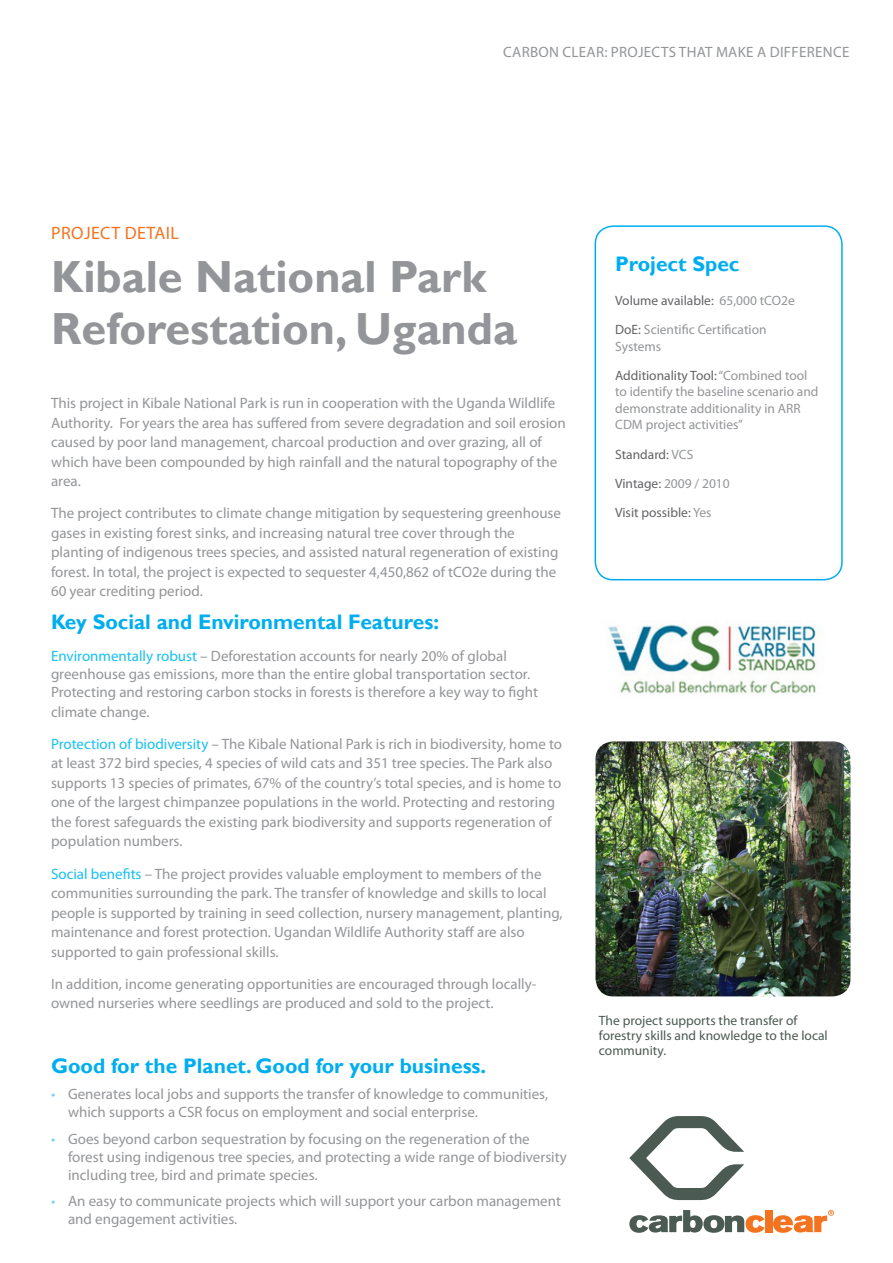
<style>
.page{position:relative;width:893px;height:1263px;background:#fff}
.page>*{position:absolute;margin:0;border:0;box-sizing:border-box;transform-origin:0 0}
.t1{font:700 45px "Gill Sans";color:#939598}
.t2{font:700 21px "Gill Sans";color:#00aeef}
.t3{font:18px "Myriad Pro";letter-spacing:.02em;color:#f47321}
.Bullets{font:15px/19.5px "Myriad Pro";color:#939598}
.Bullets-2{font:15px "Myriad Pro";letter-spacing:.02em;color:#939598}
.t4{font:13.5px/16.5px "Myriad Pro";color:#939598}
.t5{font:13.5px/15px "Myriad Pro";color:#4b5a52}
.t6{font:13.5px "Myriad Pro";color:#636366}
.s1{color:#15c0f2}
.s2{color:#7ad3f6}
.s3{color:#939598}
.s4{color:#636366}
</style>
<div class="page">
<div style="left:595px;top:225px;width:248px;height:355px;border:2px solid #00aeef;border-radius:18px"></div>
<svg style="left:629px;top:1116px;width:115px;height:84px"></svg>
<svg style="left:629px;top:1210px;width:135px;height:23px"></svg>
<div style="left:765px;top:1210px;width:7px;height:22px;background:#f47321"></div>
<svg style="left:773px;top:1210px;width:61px;height:23px"></svg>
<img style="left:608px;top:624px;width:209px;height:71px">
<img style="left:595px;top:741px;width:255px;height:255px">
<p class="Bullets-2" style="left:503px;top:43px;width:348px">CARBON CLEAR: PROJECTS THAT MAKE A DIFFERENCE</p>
<p class="t3" style="left:51px;top:222px;width:129px">PROJECT DETAIL</p>
<p class="t1" style="left:51px;top:250px;width:437px">Kibale National Park</p>
<p class="t1" style="left:51px;top:303px;width:467px">Reforestation, Uganda</p>
<p class="Bullets" style="left:51px;top:393px;width:516px">This project in Kibale National Park is run in cooperation with the Uganda Wildlife Authority. For years the area has suffered from severe degradation and soil erosion caused by poor land management, charcoal production and over grazing, all of which have been compounded by high rainfall and the natural topography of the area.</p>
<p class="Bullets" style="left:51px;top:503px;width:511px">The project contributes to climate change mitigation by sequestering greenhouse gases in existing forest sinks, and increasing natural tree cover through the planting of indigenous trees species, and assisted natural regeneration of existing forest. In total, the project is expected to sequester 4,450,862 of tCO2e during the 60 year crediting period.</p>
<p class="t2" style="left:51px;top:609px;width:390px">Key Social and Environmental Features:</p>
<p class="Bullets" style="left:51px;top:647px;width:488px;line-height:18px"><span class="s1">Environmentally robust</span> – Deforestation accounts for nearly 20% of global greenhouse gas emissions, more than the entire global transportation sector.<br>Protecting and restoring carbon stocks in forests is therefore a key way to fight</p>
<p class="Bullets" style="left:51px;top:701px;width:100px">climate change.</p>
<p class="Bullets" style="left:51px;top:734px;width:513px"><span class="s1">Protection of biodiversity</span> – The Kibale National Park is rich in biodiversity, home to at least 372 bird species, 4 species of wild cats and 351 tree species. The Park also supports 13 species of primates, 67% of the country’s total species, and is home to one of the largest chimpanzee populations in the world. Protecting and restoring the forest safeguards the existing park biodiversity and supports regeneration of population numbers.</p>
<p class="Bullets" style="left:51px;top:863px;width:513px"><span class="s1">Social benefits</span> – The project provides valuable employment to members of the communities surrounding the park. The transfer of knowledge and skills to local people is supported by training in seed collection, nursery management, planting, maintenance and forest protection. Ugandan Wildlife Authority staff are also supported to gain professional skills.</p>
<p class="Bullets" style="left:51px;top:974px;width:487px">In addition, income generating opportunities are encouraged through locally&shy;owned nurseries where seedlings are produced and sold to the project.</p>
<p class="t2" style="left:51px;top:1053px;width:437px">Good for the Planet. Good for your business.</p>
<p class="Bullets" style="left:68px;top:1085px;width:482px;line-height:18px;text-indent:-17px"><span class="s2">•</span> Generates local jobs and supports the transfer of knowledge to communities, which supports a CSR focus on employment and social enterprise.</p>
<p class="Bullets" style="left:68px;top:1129px;width:500px;line-height:18px;text-indent:-17px"><span class="s2">•</span> Goes beyond carbon sequestration by focusing on the regeneration of the forest using indigenous tree species, and protecting a wide range of biodiversity including tree, bird and primate species.</p>
<p class="Bullets" style="left:68px;top:1192px;width:494px;line-height:18px;text-indent:-17px"><span class="s2">•</span> An easy to communicate projects which will support your carbon management and engagement activities.</p>
<p class="t2" style="left:615px;top:252px;width:126px">Project Spec</p>
<p class="t6" style="left:615px;top:292px;width:181px">Volume available: <span class="s3">65,000 tCO2e</span></p>
<p class="t4" style="left:615px;top:321px;width:153px"><span class="s4">DoE:</span> Scientific Certification<br>Systems</p>
<p class="t4" style="left:615px;top:367px;width:205px"><span class="s4">Additionality Tool:</span> “Combined tool to identify the baseline scenario and demonstrate additionality in ARR CDM project activities”</p>
<p class="t6" style="left:615px;top:446px;width:80px">Standard: <span class="s3">VCS</span></p>
<p class="t4" style="left:615px;top:475px;width:116px"><span class="s4">Vintage:</span> 2009 / 2010</p>
<p class="t6" style="left:615px;top:504px;width:98px">Visit possible: <span class="s3">Yes</span></p>
<p class="t5" style="left:599px;top:1013px;width:230px">The project supports the transfer of forestry skills and knowledge to the local community.</p>
</div>
